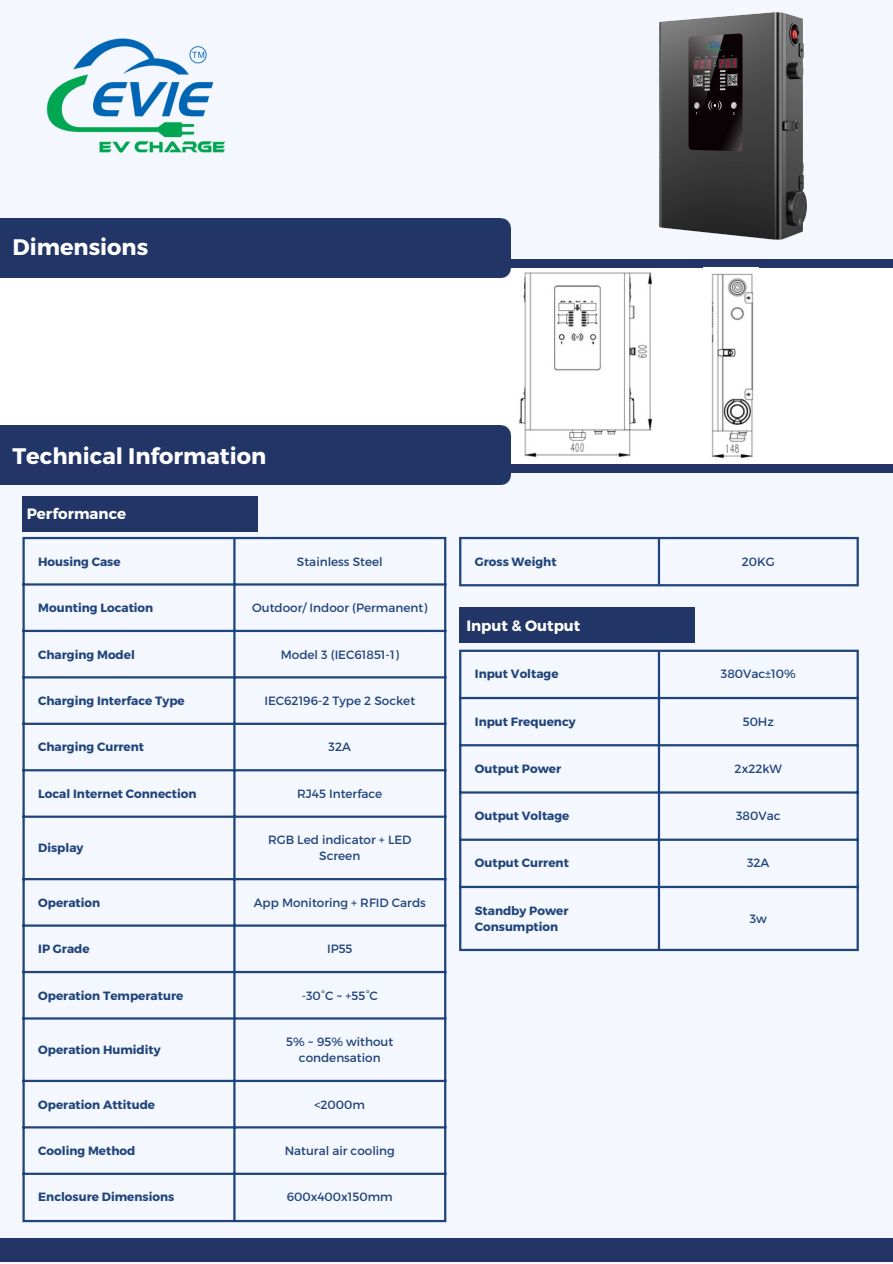
<style>
.page{position:relative;width:893px;height:1264px;background:#fff}
.page>*{position:absolute;margin:0;border:0;box-sizing:border-box;transform-origin:0 0}
.t1{font:700 22.5px "Montserrat";color:#fff}
.t2{font:700 15px "Montserrat";color:#fff}
.t3{font:700 12px/16px "Montserrat";color:#1f447b}
.t4{font:12px/16px "Montserrat";color:#1f447b;text-align:center}
</style>
<div class="page">
<div style="left:0;top:0;width:892px;height:1262px;background:#f4f7fe"></div>
<div style="left:0;top:1238px;width:892px;height:23px;background:#233567"></div>
<div style="left:0;top:263px;width:892px;height:209px;background:#fff"></div>
<div style="left:0;top:218px;width:510px;height:59px;background:#223567"></div>
<img style="left:519px;top:272px;width:133px;height:186px">
<div style="left:0;top:260px;width:530px;height:8px;background:#233567"></div>
<div style="left:0;top:425px;width:510px;height:59px;background:#223567"></div>
<img style="left:711px;top:311px;width:43px;height:148px">
<div style="left:0;top:464px;width:892px;height:8px;background:#233567"></div>
<img style="left:47px;top:26px;width:177px;height:127px">
<img style="left:530px;top:0;width:362px;height:311px">
<hr style="left:22px;top:539px;width:3px;height:680px;background:#1f447b">
<hr style="left:233px;top:539px;width:2px;height:680px;background:#1f447b">
<hr style="left:444px;top:539px;width:2px;height:680px;background:#1f447b">
<hr style="left:22px;top:537px;width:424px;height:2px;background:#1f447b">
<hr style="left:22px;top:583px;width:424px;height:2px;background:#1f447b">
<hr style="left:22px;top:629px;width:424px;height:3px;background:#1f447b">
<hr style="left:22px;top:676px;width:424px;height:2px;background:#1f447b">
<hr style="left:22px;top:722px;width:424px;height:3px;background:#1f447b">
<hr style="left:22px;top:769px;width:424px;height:2px;background:#1f447b">
<hr style="left:22px;top:815px;width:424px;height:2px;background:#1f447b">
<hr style="left:22px;top:878px;width:424px;height:2px;background:#1f447b">
<hr style="left:22px;top:924px;width:424px;height:2px;background:#1f447b">
<hr style="left:22px;top:970px;width:424px;height:3px;background:#1f447b">
<hr style="left:22px;top:1017px;width:424px;height:2px;background:#1f447b">
<hr style="left:22px;top:1079px;width:424px;height:3px;background:#1f447b">
<hr style="left:22px;top:1126px;width:424px;height:2px;background:#1f447b">
<hr style="left:22px;top:1172px;width:424px;height:2px;background:#1f447b">
<hr style="left:22px;top:1219px;width:424px;height:3px;background:#1f447b">
<hr style="left:459px;top:539px;width:2px;height:45px;background:#1f447b">
<hr style="left:657px;top:539px;width:3px;height:45px;background:#1f447b">
<hr style="left:856px;top:539px;width:2px;height:45px;background:#1f447b">
<hr style="left:459px;top:537px;width:399px;height:2px;background:#1f447b">
<hr style="left:459px;top:584px;width:399px;height:2px;background:#1f447b">
<div style="left:22px;top:496px;width:235px;height:35px;background:#223567"></div>
<div style="left:459px;top:607px;width:235px;height:35px;background:#223567"></div>
<hr style="left:459px;top:652px;width:2px;height:296px;background:#1f447b">
<hr style="left:657px;top:652px;width:3px;height:296px;background:#1f447b">
<hr style="left:856px;top:652px;width:2px;height:296px;background:#1f447b">
<hr style="left:459px;top:649px;width:399px;height:3px;background:#1f447b">
<hr style="left:459px;top:697px;width:399px;height:2px;background:#1f447b">
<hr style="left:459px;top:744px;width:399px;height:2px;background:#1f447b">
<hr style="left:459px;top:791px;width:399px;height:2px;background:#1f447b">
<hr style="left:459px;top:838px;width:399px;height:2px;background:#1f447b">
<hr style="left:459px;top:885px;width:399px;height:3px;background:#1f447b">
<hr style="left:459px;top:948px;width:399px;height:3px;background:#1f447b">
<h1 class="t1" style="left:13px;top:233px;width:137px">Dimensions</h1>
<h1 class="t1" style="left:13px;top:441px;width:255px">Technical Information</h1>
<p class="t2" style="left:27px;top:504px;width:101px">Performance</p>
<p class="t3" style="left:38px;top:552px;width:84px">Housing Case</p>
<p class="t4" style="left:297px;top:552px;width:87px">Stainless Steel</p>
<p class="t3" style="left:38px;top:599px;width:117px">Mounting Location</p>
<p class="t4" style="left:252px;top:599px;width:177px">Outdoor/ Indoor (Permanent)</p>
<p class="t3" style="left:38px;top:645px;width:98px">Charging Model</p>
<p class="t4" style="left:281px;top:645px;width:119px">Model 3 (IEC61851-1)</p>
<p class="t3" style="left:38px;top:692px;width:148px">Charging Interface Type</p>
<p class="t4" style="left:264px;top:692px;width:152px">IEC62196-2 Type 2 Socket</p>
<p class="t3" style="left:38px;top:738px;width:107px">Charging Current</p>
<p class="t4" style="left:328px;top:738px;width:24px">32A</p>
<p class="t3" style="left:38px;top:785px;width:160px">Local Internet Connection</p>
<p class="t4" style="left:297px;top:785px;width:87px">RJ45 Interface</p>
<p class="t3" style="left:38px;top:839px;width:47px">Display</p>
<p class="t4" style="left:268px;top:831px;width:145px">RGB Led indicator + LED<br>Screen</p>
<p class="t3" style="left:38px;top:893px;width:64px">Operation</p>
<p class="t4" style="left:254px;top:893px;width:173px">App Monitoring + RFID Cards</p>
<p class="t3" style="left:38px;top:940px;width:53px">IP Grade</p>
<p class="t4" style="left:327px;top:940px;width:27px">IP55</p>
<p class="t3" style="left:38px;top:986px;width:147px">Operation Temperature</p>
<p class="t4" style="left:302px;top:986px;width:78px">-30°C ~ +55°C</p>
<p class="t3" style="left:38px;top:1041px;width:124px">Operation Humidity</p>
<p class="t4" style="left:286px;top:1033px;width:109px">5% ~ 95% without condensation</p>
<p class="t3" style="left:38px;top:1095px;width:118px">Operation Attitude</p>
<p class="t4" style="left:314px;top:1095px;width:52px">&lt;2000m</p>
<p class="t3" style="left:38px;top:1142px;width:99px">Cooling Method</p>
<p class="t4" style="left:285px;top:1142px;width:112px">Natural air cooling</p>
<p class="t3" style="left:38px;top:1188px;width:137px">Enclosure Dimensions</p>
<p class="t4" style="left:287px;top:1188px;width:107px">600x400x150mm</p>
<p class="t3" style="left:475px;top:552px;width:83px">Gross Weight</p>
<p class="t4" style="left:741px;top:552px;width:34px">20KG</p>
<p class="t2" style="left:466px;top:615px;width:115px">Input &amp; Output</p>
<p class="t3" style="left:475px;top:665px;width:85px">Input Voltage</p>
<p class="t4" style="left:720px;top:665px;width:76px">380Vac±10%</p>
<p class="t3" style="left:475px;top:712px;width:102px">Input Frequency</p>
<p class="t4" style="left:742px;top:712px;width:33px">50Hz</p>
<p class="t3" style="left:475px;top:760px;width:88px">Output Power</p>
<p class="t4" style="left:734px;top:760px;width:49px">2x22kW</p>
<p class="t3" style="left:475px;top:807px;width:96px">Output Voltage</p>
<p class="t4" style="left:736px;top:807px;width:46px">380Vac</p>
<p class="t3" style="left:475px;top:854px;width:95px">Output Current</p>
<p class="t4" style="left:747px;top:854px;width:24px">32A</p>
<p class="t3" style="left:475px;top:901px;width:95px">Standby Power<br>Consumption</p>
<p class="t4" style="left:749px;top:909px;width:19px">3w</p>
</div>
